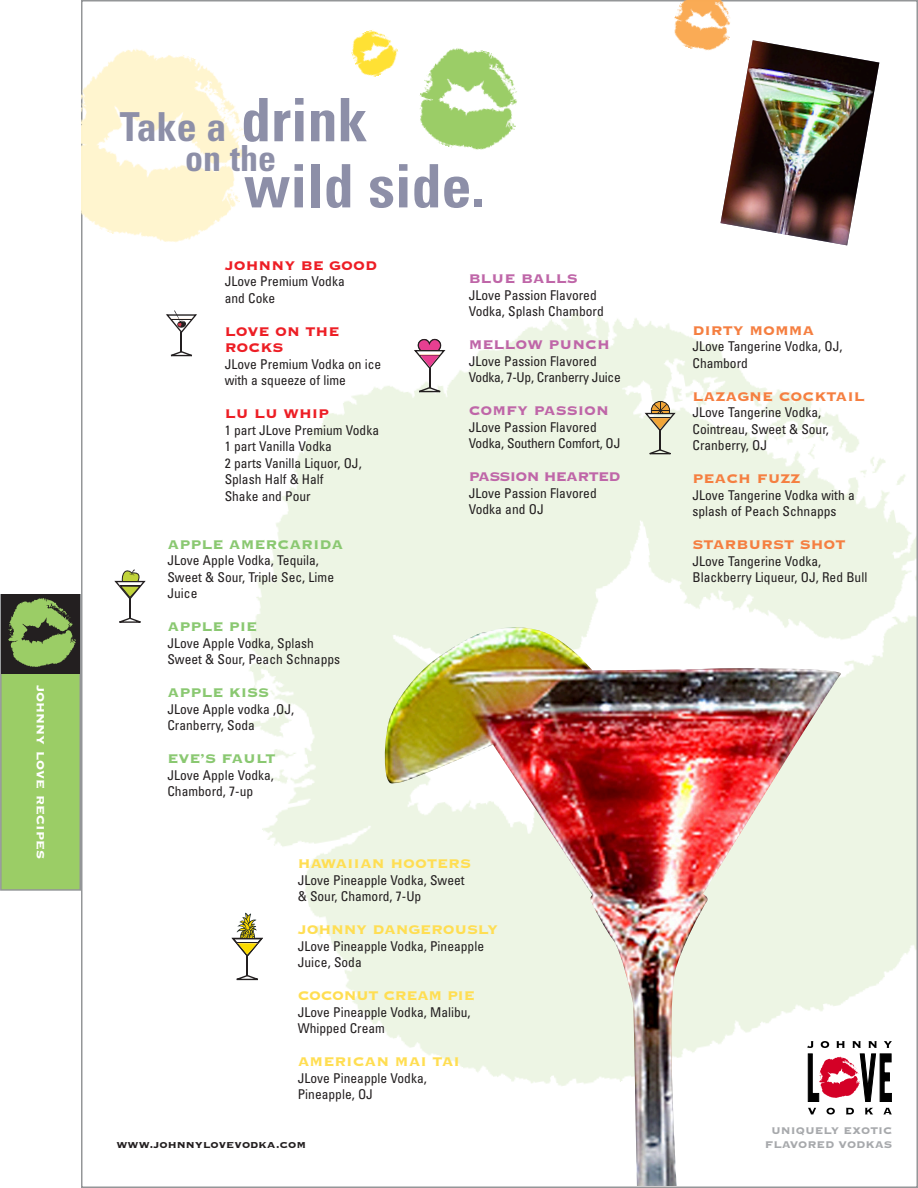
<style>
.page{position:relative;width:918px;height:1188px;background:#fff}
.page>*{position:absolute;margin:0;border:0;box-sizing:border-box;transform-origin:0 0}
.t1{font:700 condensed 60px "Univers";color:#8d8fa8}
.t2{font:700 condensed 39.9px "Univers";color:#8d8fa8}
.t3{font:700 condensed 36px "Univers";color:#8d8fa8}
.t4{font:16.5px "Copperplate Thirty Three BC";letter-spacing:-.01em;color:#ffde53}
.t5{font:16.5px "Copperplate Thirty Three BC";color:#f57f41}
.t6{font:16.5px "Copperplate Thirty Three BC";color:#8ac871}
.t7{font:16.5px/16.5px "Copperplate Thirty Three BC";color:#ed1e25}
.t8{font:16.5px "Copperplate Thirty Three BC";color:#bf66a8}
.t9{font:16.5px "Copperplate Thirty Three BC";color:#fff}
.t10{font:16.5px "Copperplate Thirty Three BC";letter-spacing:-.045em;color:#bf66a8}
.t11{font:condensed 13.5px/16.5px "Univers";color:#231f20}
.t12{font:13.5px "Copperplate Thirty Three BC";color:#231f20}
.t13{font:12.75px/13.5px "Copperplate Thirty Three BC";color:#a7a9ac;text-align:center}
.s1{font-size:60px}
</style>
<div class="page">
<img style="left:186px;top:313px;width:729px;height:802px">
<div style="left:1px;top:595px;width:79px;height:295px;background:#9bcd66"></div>
<div style="left:0;top:594px;width:81px;height:297px;border:1px solid #949698"></div>
<div style="left:2px;top:594px;width:78px;height:79px;background:#231f20"></div>
<img style="left:8px;top:599px;width:67px;height:67px">
<svg style="left:846px;top:1108px;width:8px;height:6px"></svg>
<svg style="left:865px;top:1108px;width:8px;height:6px"></svg>
<svg style="left:883px;top:1108px;width:9px;height:6px"></svg>
<svg style="left:842px;top:1041px;width:50px;height:61px"></svg>
<img style="left:81px;top:26px;width:164px;height:233px">
<img style="left:384px;top:626px;width:458px;height:559px">
<svg style="left:414px;top:339px;width:31px;height:53px"></svg>
<svg style="left:114px;top:569px;width:32px;height:54px"></svg>
<hr style="left:659px;top:430px;width:2px;height:20px;background:#231f20">
<svg style="left:649px;top:449px;width:22px;height:5px"></svg>
<svg style="left:645px;top:401px;width:31px;height:31px"></svg>
<svg style="left:232px;top:913px;width:31px;height:67px"></svg>
<img style="left:721px;top:40px;width:158px;height:205px">
<img style="left:667px;top:0;width:73px;height:59px">
<img style="left:351px;top:30px;width:47px;height:47px">
<img style="left:419px;top:48px;width:98px;height:102px">
<svg style="left:166px;top:310px;width:31px;height:46px"></svg>
<p class="t9" style="left:52px;top:685px;width:176px;rotate:90deg">johnny love recipes</p>
<h2 class="t2" style="left:120px;top:112px;width:249px">Take a <span class="s1">drink</span></h2>
<h3 class="t3" style="left:185px;top:145px;width:92px">on the</h3>
<h1 class="t1" style="left:244px;top:164px;width:243px">wild side.</h1>
<p class="t7" style="left:225px;top:256px;width:154px">JOHNNY BE GOOD</p>
<p class="t11" style="left:225px;top:275px;width:122px">JLove Premium Vodka and Coke</p>
<p class="t7" style="left:225px;top:322px;width:116px">LOVE ON THE<br>ROCKS</p>
<p class="t11" style="left:225px;top:357px;width:158px">JLove Premium Vodka on ice with a squeeze of lime</p>
<p class="t7" style="left:225px;top:405px;width:106px">LU LU WHIP</p>
<p class="t11" style="left:225px;top:423px;width:156px">1 part JLove Premium Vodka<br>1 part Vanilla Vodka<br>2 parts Vanilla Liquor, OJ,<br>Splash Half &amp; Half<br>Shake and Pour</p>
<p class="t6" style="left:167px;top:533px;width:178px">APPLE AMERCARIDA</p>
<p class="t11" style="left:167px;top:553px;width:168px">JLove Apple Vodka, Tequila,<br>Sweet &amp; Sour, Triple Sec, Lime<br>Juice</p>
<p class="t6" style="left:167px;top:616px;width:91px">APPLE PIE</p>
<p class="t11" style="left:167px;top:636px;width:174px">JLove Apple Vodka, Splash<br>Sweet &amp; Sour, Peach Schnapps</p>
<p class="t6" style="left:167px;top:682px;width:103px">APPLE KISS</p>
<p class="t11" style="left:167px;top:702px;width:128px">JLove Apple vodka ,OJ,<br>Cranberry, Soda</p>
<p class="t6" style="left:167px;top:748px;width:110px">EVE’S FAULT</p>
<p class="t11" style="left:167px;top:768px;width:108px">JLove Apple Vodka,<br>Chambord, 7-up</p>
<p class="t8" style="left:469px;top:268px;width:111px">BLUE BALLS</p>
<p class="t11" style="left:469px;top:288px;width:137px">JLove Passion Flavored<br>Vodka, Splash Chambord</p>
<p class="t8" style="left:469px;top:334px;width:143px">MELLOW PUNCH</p>
<p class="t11" style="left:469px;top:354px;width:154px">JLove Passion Flavored<br>Vodka, 7-Up, Cranberry Juice</p>
<p class="t8" style="left:469px;top:400px;width:142px">COMFY PASSION</p>
<p class="t11" style="left:469px;top:420px;width:153px">JLove Passion Flavored<br>Vodka, Southern Comfort, OJ</p>
<p class="t10" style="left:469px;top:466px;width:153px">PASSION HEARTED</p>
<p class="t11" style="left:469px;top:486px;width:130px">JLove Passion Flavored<br>Vodka and OJ</p>
<p class="t4" style="left:298px;top:853px;width:175px">HAWAIIAN HOOTERS</p>
<p class="t11" style="left:298px;top:873px;width:168px">JLove Pineapple Vodka, Sweet &amp; Sour, Chamord, 7-Up</p>
<p class="t4" style="left:298px;top:919px;width:202px">JOHNNY DANGEROUSLY</p>
<p class="t11" style="left:298px;top:939px;width:188px">JLove Pineapple Vodka, Pineapple<br>Juice, Soda</p>
<p class="t4" style="left:298px;top:985px;width:178px">COCONUT CREAM PIE</p>
<p class="t11" style="left:298px;top:1005px;width:174px">JLove Pineapple Vodka, Malibu,<br>Whipped Cream</p>
<p class="t4" style="left:298px;top:1051px;width:164px">AMERICAN MAI TAI</p>
<p class="t11" style="left:298px;top:1071px;width:131px">JLove Pineapple Vodka,<br>Pineapple, OJ</p>
<p class="t12" style="left:116px;top:1136px;width:191px">www.johnnylovevodka.com</p>
<p class="t5" style="left:693px;top:319px;width:123px">DIRTY MOMMA</p>
<p class="t11" style="left:693px;top:339px;width:152px">JLove Tangerine Vodka, OJ,<br>Chambord</p>
<p class="t5" style="left:693px;top:385px;width:174px">LAZAGNE COCKTAIL</p>
<p class="t11" style="left:693px;top:405px;width:138px">JLove Tangerine Vodka,<br>Cointreau, Sweet &amp; Sour,<br>Cranberry, OJ</p>
<p class="t5" style="left:693px;top:468px;width:110px">PEACH FUZZ</p>
<p class="t11" style="left:693px;top:488px;width:164px">JLove Tangerine Vodka with a splash of Peach Schnapps</p>
<p class="t5" style="left:693px;top:534px;width:155px">STARBURST SHOT</p>
<p class="t11" style="left:693px;top:554px;width:176px">JLove Tangerine Vodka,<br>Blackberry Liqueur, OJ, Red Bull</p>
<p class="t13" style="left:765px;top:1123px;width:129px">UNIQUELY EXOTIC<br>FLAVORED VODKAS</p>
</div>
